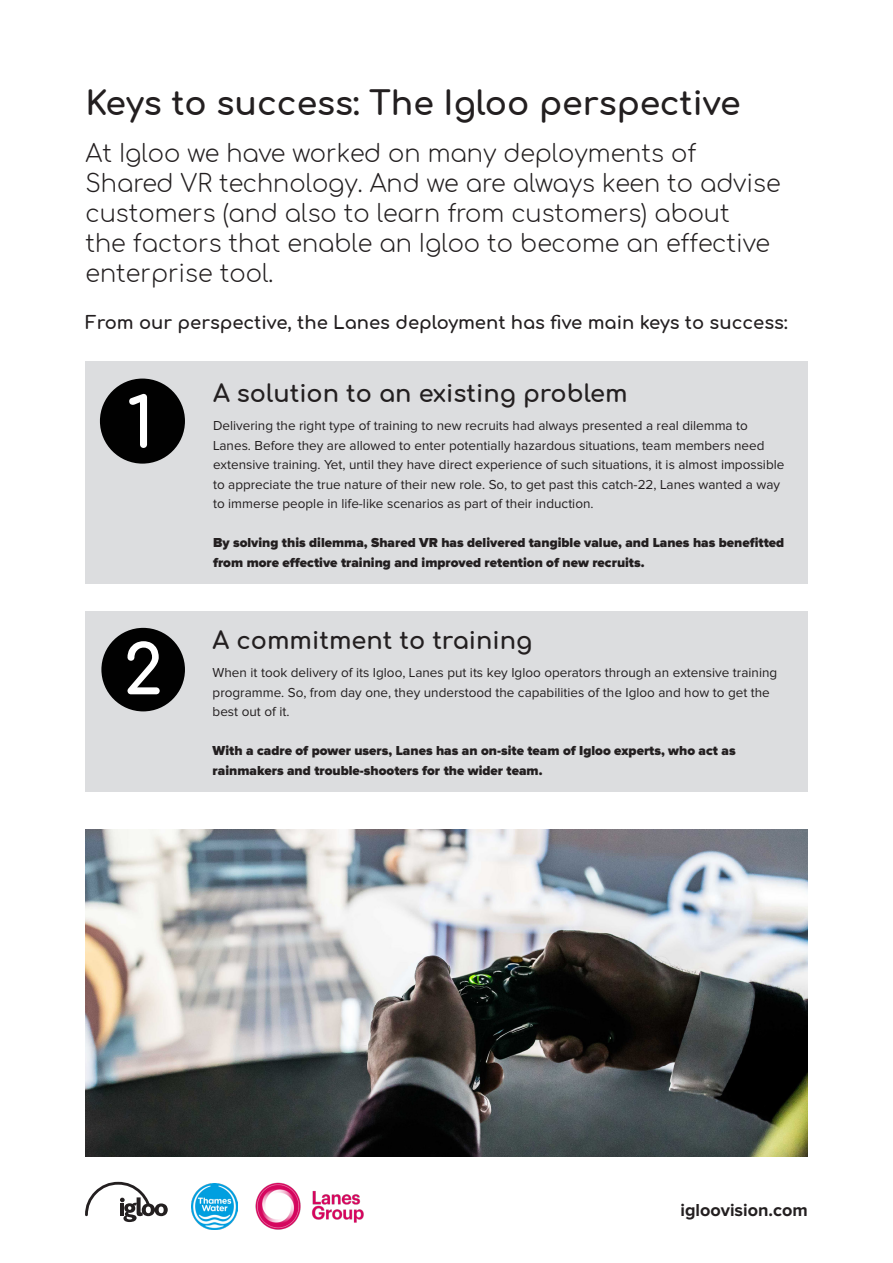
<style>
.page{position:relative;width:893px;height:1263px;background:#fff}
.page>*{position:absolute;margin:0;border:0;box-sizing:border-box;transform-origin:0 0}
.head_2{font:700 69.15px "Comfortaa";color:#fff}
.head_2-2{font:700 67.95px "Comfortaa";color:#fff}
.head_2-3{font:700 33px "Comfortaa";color:#231f20}
.lead_para{font:300 24px/30px "Comfortaa";color:#231f20}
.box_head{font:700 24px "Comfortaa";color:#231f20}
.head_2-4{font:700 18px "Comfortaa";color:#231f20}
.t1{font:700 18px "Proxima Nova";color:#231f20}
.body{font:13.5px/19.5px "Proxima Nova";color:#231f20}
.body_bold{font:900 13.5px/19.5px "Proxima Nova";color:#231f20}
</style>
<div class="page">
<svg style="left:85px;top:1182px;width:83px;height:40px"></svg>
<img style="left:192px;top:1183px;width:45px;height:46px">
<img style="left:255px;top:1182px;width:109px;height:48px">
<div style="left:85px;top:362px;width:723px;height:222px;background:#dcdddf"></div>
<div style="left:100px;top:379px;width:85px;height:85px;background:#010101;border-radius:50%"></div>
<div style="left:85px;top:611px;width:722px;height:180px;background:#dcdddf"></div>
<div style="left:101px;top:628px;width:84px;height:83px;background:#010101;border-radius:50%"></div>
<img style="left:85px;top:829px;width:722px;height:327px">
<p class="head_2-3" style="left:85px;top:72px;width:657px">Keys to success: The Igloo perspective</p>
<p class="lead_para" style="left:85px;top:135px;width:697px">At Igloo we have worked on many deployments of Shared VR technology. And we are always keen to advise customers (and also to learn from customers) about<br>the factors that enable an Igloo to become an effective enterprise tool.</p>
<p class="head_2-4" style="left:85px;top:305px;width:704px">From our perspective, the Lanes deployment has five main keys to success:</p>
<p class="head_2" style="left:127px;top:359px;width:29px">1</p>
<p class="head_2-2" style="left:123px;top:607px;width:41px">2</p>
<p class="box_head" style="left:213px;top:371px;width:416px">A solution to an existing problem</p>
<p class="body" style="left:213px;top:417px;width:573px">Delivering the right type of training to new recruits had always presented a real dilemma to Lanes. Before they are allowed to enter potentially hazardous situations, team members need extensive training. Yet, until they have direct experience of such situations, it is almost impossible to appreciate the true nature of their new role. So, to get past this catch-22, Lanes wanted a way to immerse people in life-like scenarios as part of their induction.</p>
<p class="body_bold" style="left:213px;top:534px;width:573px">By solving this dilemma, Shared VR has delivered tangible value, and Lanes has benefitted from more effective training and improved retention of new recruits.</p>
<p class="box_head" style="left:213px;top:618px;width:321px">A commitment to training</p>
<p class="body" style="left:213px;top:663px;width:566px">When it took delivery of its Igloo, Lanes put its key Igloo operators through an extensive training programme. So, from day one, they understood the capabilities of the Igloo and how to get the best out of it.</p>
<p class="body_bold" style="left:213px;top:741px;width:525px">With a cadre of power users, Lanes has an on-site team of Igloo experts, who act as rainmakers and trouble-shooters for the wider team.</p>
<h3 class="t1" style="left:680px;top:1202px;width:129px">igloovision.com</h3>
</div>
